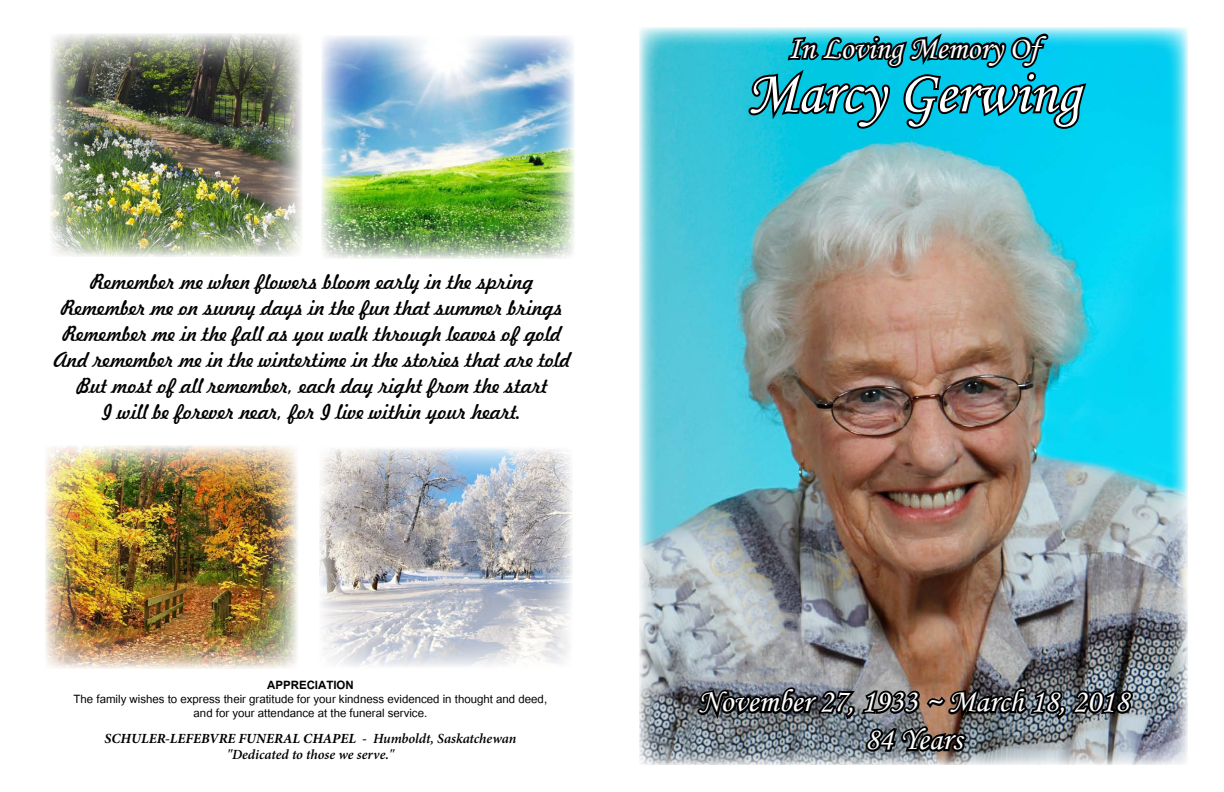
<style>
.page{position:relative;width:1224px;height:792px;background:#fff}
.page>*{position:absolute;margin:0;border:0;box-sizing:border-box;transform-origin:0 0}
.t1{font:60px "Monotype Corsiva";color:#fff}
.t2{font:32px/37.8px "Monotype Corsiva";color:#fff;text-align:center}
.t3{font:20px/26px "Freehand 521 BT Regular C";color:#000;text-align:center}
.t4{font:16px/14px "Utsaah";color:#000;text-align:center}
.t5{font:700 16px "Utsaah";color:#000}
.t6{font:italic 600 14px/16px "Minion Pro";color:#000;text-align:center}
.s1{font-weight:700}
</style>
<div class="page">
<img style="left:639px;top:27px;width:549px;height:738px">
<svg style="left:745px;top:27px;width:400px;height:105px;background:#1295aa"></svg>
<img style="left:694px;top:589px;width:442px;height:176px">
<img style="left:50px;top:34px;width:252px;height:223px">
<img style="left:321px;top:36px;width:254px;height:223px">
<img style="left:45px;top:446px;width:253px;height:223px">
<img style="left:319px;top:447px;width:253px;height:220px">
<p class="t3" style="left:54px;top:269px;width:519px">Remember me when flowers bloom early in the spring Remember me on sunny days in the fun that summer brings Remember me in the fall as you walk through leaves of gold And remember me in the wintertime in the stories that are told But most of all remember, each day right from the start<br>I will be forever near, for I live within your heart.</p>
<p class="t5" style="left:267px;top:677px;width:88px">APPRECIATION</p>
<p class="t4" style="left:74px;top:694px;width:475px">The family wishes to express their gratitude for your kindness evidenced in thought and deed, and for your attendance at the funeral service.</p>
<p class="t6" style="left:105px;top:731px;width:413px"><span class="s1">SCHULER-LEFEBVRE FUNERAL CHAPEL -</span> Humboldt, Saskatchewan "Dedicated to those we serve."</p>
<h2 class="t2" style="left:788px;top:29px;width:252px">In Loving Memory Of</h2>
<h1 class="t1" style="left:747px;top:57px;width:335px">Marcy Gerwing</h1>
<h2 class="t2" style="left:698px;top:683px;width:432px">November 27, 1933 ~ March 18, 2018<br>84 Years</h2>
</div>
